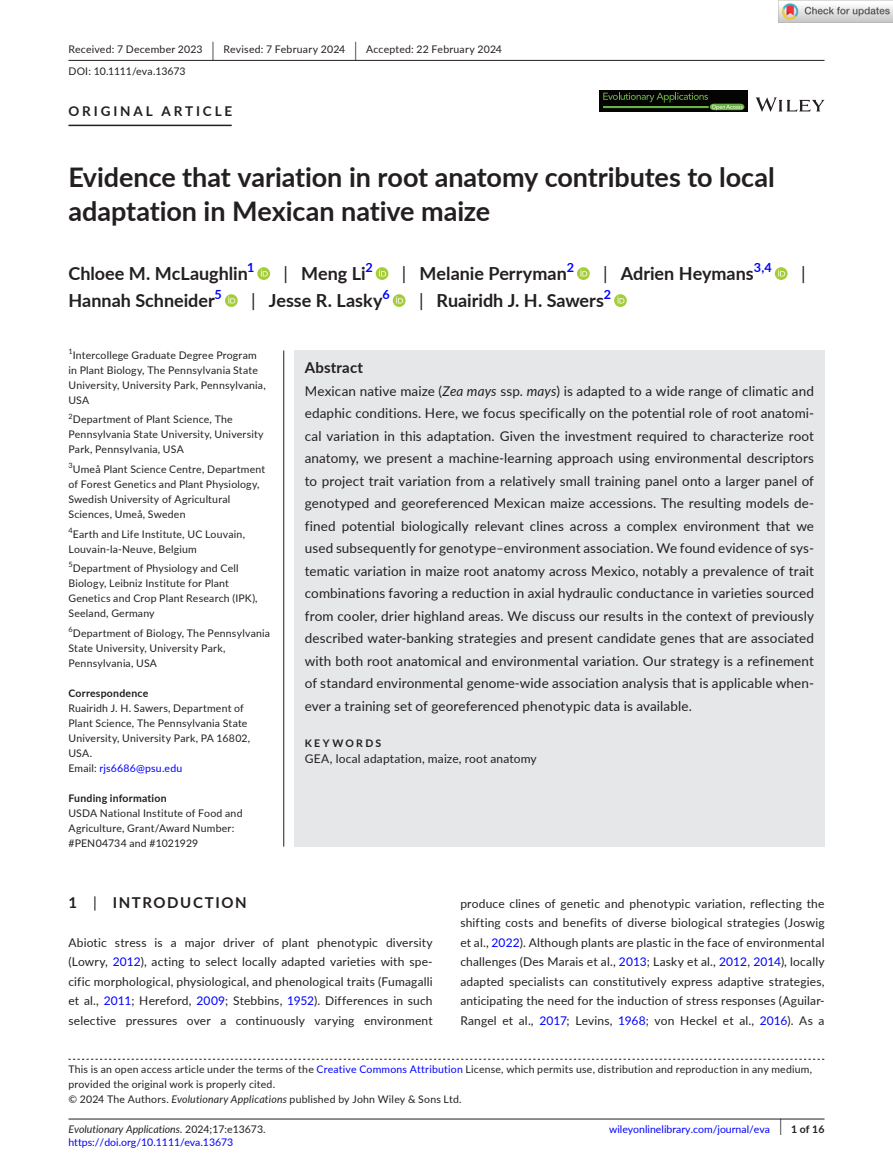
<style>
.page{position:relative;width:893px;height:1174px;background:#fff}
.page>*{position:absolute;margin:0;border:0;box-sizing:border-box;transform-origin:0 0}
.t1{font:700 27px/34.5px "Lato";letter-spacing:-.005em;color:#231f20}
.t2{font:700 18px "Lato";color:#231f20}
.t3{font:18px "Lato";color:#231f20}
.t4{font:700 15px "Lato";letter-spacing:.1em;color:#231f20}
.t5{font:700 15px "Lato";letter-spacing:.015em;color:#231f20}
.t6{font:13.5px/22.5px "Lato";letter-spacing:.01em;color:#231f20;text-align:justify}
.t7{font:700 13.5px "Lato";letter-spacing:.215em;color:#231f20}
.t8{font:700 12.6px "Lato";color:#00f}
.t9{font:12px/19.5px "Lato";letter-spacing:.015em;color:#231f20;text-align:justify}
.t10{font:10.5px/15px "Lato";letter-spacing:.02em;color:#231f20}
.t11{font:10.5px "Lato";color:#00f}
.t12{font:italic 10.5px "Lato";color:#231f20}
.t13{font:700 10.5px "Lato";letter-spacing:.02em;color:#231f20}
.t14{font:700 10.5px "Lato";letter-spacing:.22em;color:#231f20}
.t15{font:7.35px "Lato";color:#231f20}
.s1{font-size:19.65px}
.s2{font-weight:400}
.s3{color:#00f}
.s4{font-style:italic}
.s5{font-style:normal}
.s6{font-weight:400;font-size:17.4px}
</style>
<div class="page">
<hr style="left:68px;top:1118px;width:756px;height:1px;background:#231f20">
<svg style="left:756px;top:97px;width:68px;height:15px"></svg>
<div style="left:599px;top:91px;width:149px;height:21px;background:#040503"></div>
<svg style="left:603px;top:92px;width:141px;height:18px"></svg>
<hr style="left:68px;top:60px;width:756px;height:1px;background:#231f20">
<hr style="left:68px;top:125px;width:164px;height:1px;background:#231f20">
<svg style="left:257px;top:267px;width:13px;height:13px"></svg>
<svg style="left:261px;top:269px;width:7px;height:7px"></svg>
<svg style="left:376px;top:267px;width:12px;height:13px"></svg>
<svg style="left:379px;top:269px;width:7px;height:7px"></svg>
<svg style="left:577px;top:267px;width:13px;height:13px"></svg>
<svg style="left:580px;top:269px;width:7px;height:7px"></svg>
<svg style="left:775px;top:267px;width:12px;height:13px"></svg>
<svg style="left:778px;top:269px;width:7px;height:7px"></svg>
<svg style="left:225px;top:294px;width:13px;height:13px"></svg>
<svg style="left:228px;top:296px;width:7px;height:7px"></svg>
<svg style="left:393px;top:294px;width:12px;height:13px"></svg>
<svg style="left:396px;top:296px;width:7px;height:7px"></svg>
<svg style="left:614px;top:294px;width:13px;height:13px"></svg>
<svg style="left:617px;top:296px;width:7px;height:7px"></svg>
<svg style="left:68px;top:1058px;width:756px;height:1px"></svg>
<hr style="left:283px;top:350px;width:1px;height:496px;background:#231f20">
<div style="left:294px;top:350px;width:530px;height:423px;background:#e6e7e9"></div>
<div style="left:294px;top:773px;width:530px;height:73px;background:#e6e7e9"></div>
<img style="left:779px;top:0;width:114px;height:23px">
<p class="t10" style="left:68px;top:38px;width:435px;line-height:21.8px">Received: 7 December 2023 <span class="s1">|</span> Revised: 7 February 2024 <span class="s1">|</span> Accepted: 22 February 2024<br>DOI: 10.1111/eva.13673</p>
<p class="t7" style="left:68px;top:101px;width:165px">ORIGINAL ARTICLE</p>
<h1 class="t1" style="left:68px;top:159px;width:708px">Evidence that variation in root anatomy contributes to local adaptation in Mexican native maize</h1>
<h2 class="t2" style="left:68px;top:260px;width:181px">Chloee M. McLaughlin</h2>
<p class="t8" style="left:247px;top:258px;width:9px">1</p>
<h2 class="t2" style="left:284px;top:260px;width:84px"><span class="s2">|</span> Meng Li</h2>
<p class="t8" style="left:365px;top:258px;width:9px">2</p>
<h2 class="t2" style="left:402px;top:260px;width:166px"><span class="s2">|</span> Melanie Perryman</h2>
<p class="t8" style="left:567px;top:258px;width:9px">2</p>
<h2 class="t2" style="left:603px;top:260px;width:152px"><span class="s2">|</span> Adrien Heymans</h2>
<p class="t8" style="left:754px;top:258px;width:19px">3,4</p>
<h2 class="t3" style="left:801px;top:260px;width:6px">|</h2>
<h2 class="t2" style="left:68px;top:287px;width:148px">Hannah Schneider</h2>
<p class="t8" style="left:215px;top:285px;width:9px">5</p>
<h2 class="t2" style="left:251px;top:287px;width:133px"><span class="s2">|</span> Jesse R. Lasky</h2>
<p class="t8" style="left:382px;top:285px;width:9px">6</p>
<h2 class="t2" style="left:419px;top:287px;width:186px"><span class="s2">|</span> Ruairidh J. H. Sawers</h2>
<p class="t8" style="left:604px;top:285px;width:9px">2</p>
<p class="t15" style="left:68px;top:346px;width:6px">1</p>
<p class="t10" style="left:68px;top:347px;width:199px;text-indent:4px">Intercollege Graduate Degree Program in Plant Biology, The Pennsylvania State<br>University, University Park, Pennsylvania,<br>USA</p>
<p class="t10" style="left:68px;top:412px;width:197px"><sup>2</sup>Department of Plant Science, The<br>Pennsylvania State University, University<br>Park, Pennsylvania, USA</p>
<p class="t10" style="left:68px;top:461px;width:198px"><sup>3</sup>Umeå Plant Science Centre, Department of Forest Genetics and Plant Physiology, Swedish University of Agricultural Sciences, Umeå, Sweden</p>
<p class="t10" style="left:68px;top:526px;width:178px"><sup>4</sup>Earth and Life Institute, UC Louvain,<br>Louvain-la-Neuve, Belgium</p>
<p class="t10" style="left:68px;top:560px;width:191px"><sup>5</sup>Department of Physiology and Cell<br>Biology, Leibniz Institute for Plant<br>Genetics and Crop Plant Research (IPK),<br>Seeland, Germany</p>
<p class="t10" style="left:68px;top:625px;width:203px"><sup>6</sup>Department of Biology, The Pennsylvania<br>State University, University Park,<br>Pennsylvania, USA</p>
<p class="t13" style="left:68px;top:685px;width:81px">Correspondence</p>
<p class="t10" style="left:68px;top:700px;width:183px">Ruairidh J. H. Sawers, Department of<br>Plant Science, The Pennsylvania State<br>University, University Park, PA 16802,<br>USA.<br>Email: <span class="s3">rjs6686@psu.edu</span></p>
<p class="t13" style="left:68px;top:790px;width:100px">Funding information</p>
<p class="t10" style="left:68px;top:805px;width:176px">USDA National Institute of Food and<br>Agriculture, Grant/Award Number: #PEN04734 and #1021929</p>
<h3 class="t5" style="left:305px;top:356px;width:60px">Abstract</h3>
<p class="t6" style="left:305px;top:379px;width:511px">Mexican native maize (<span class="s4">Zea mays</span> ssp. <span class="s4">mays</span>) is adapted to a wide range of climatic and edaphic conditions. Here, we focus specifically on the potential role of root anatomi&shy;cal variation in this adaptation. Given the investment required to characterize root anatomy, we present a machine-learning approach using environmental descriptors to project trait variation from a relatively small training panel onto a larger panel of genotyped and georeferenced Mexican maize accessions. The resulting models de&shy;fined potential biologically relevant clines across a complex environment that we used subsequently for genotype–environment association. We found evidence of sys&shy;tematic variation in maize root anatomy across Mexico, notably a prevalence of trait combinations favoring a reduction in axial hydraulic conductance in varieties sourced from cooler, drier highland areas. We discuss our results in the context of previously described water-banking strategies and present candidate genes that are associated with both root anatomical and environmental variation. Our strategy is a refinement of standard environmental genome-wide association analysis that is applicable when&shy;ever a training set of georeferenced phenotypic data is available.</p>
<p class="t14" style="left:305px;top:735px;width:78px">KEYWORDS</p>
<p class="t9" style="left:305px;top:748px;width:234px">GEA, local adaptation, maize, root anatomy</p>
<h3 class="t4" style="left:68px;top:891px;width:180px">1 <span class="s2">|</span> INTRODUCTION</h3>
<p class="t9" style="left:68px;top:932px;width:366px">Abiotic stress is a major driver of plant phenotypic diversity (Lowry, <span class="s3">2012</span>), acting to select locally adapted varieties with spe&shy;cific morphological, physiological, and phenological traits (Fumagalli et al., <span class="s3">2011</span>; Hereford, <span class="s3">2009</span>; Stebbins, <span class="s3">1952</span>). Differences in such selective pressures over a continuously varying environment</p>
<p class="t9" style="left:460px;top:893px;width:366px">produce clines of genetic and phenotypic variation, reflecting the shifting costs and benefits of diverse biological strategies (Joswig et al., <span class="s3">2022</span>). Although plants are plastic in the face of environmental challenges (Des Marais et al., <span class="s3">2013</span>; Lasky et al., <span class="s3">2012</span>, <span class="s3">2014</span>), locally adapted specialists can constitutively express adaptive strategies, anticipating the need for the induction of stress responses (Aguilar-Rangel et al., <span class="s3">2017</span>; Levins, <span class="s3">1968</span>; von Heckel et al., <span class="s3">2016</span>). As a</p>
<p class="t10" style="left:68px;top:1061px;width:745px">This is an open access article under the terms of the <span class="s3">Creative Commons Attribution</span> License, which permits use, distribution and reproduction in any medium, provided the original work is properly cited.<br>© 2024 The Authors. <span class="s4">Evolutionary Applications</span> published by John Wiley &amp; Sons Ltd.</p>
<p class="t12" style="left:68px;top:1121px;width:199px">Evolutionary Applications. <span class="s5">2024;17:e13673.</span></p>
<p class="t13" style="left:779px;top:1121px;width:46px"><span class="s6">|</span> 1 of 16</p>
<p class="t11" style="left:68px;top:1135px;width:166px">https://doi.org/10.1111/eva.13673</p>
<p class="t11" style="left:609px;top:1121px;width:162px">wileyonlinelibrary.com/journal/eva</p>
</div>
